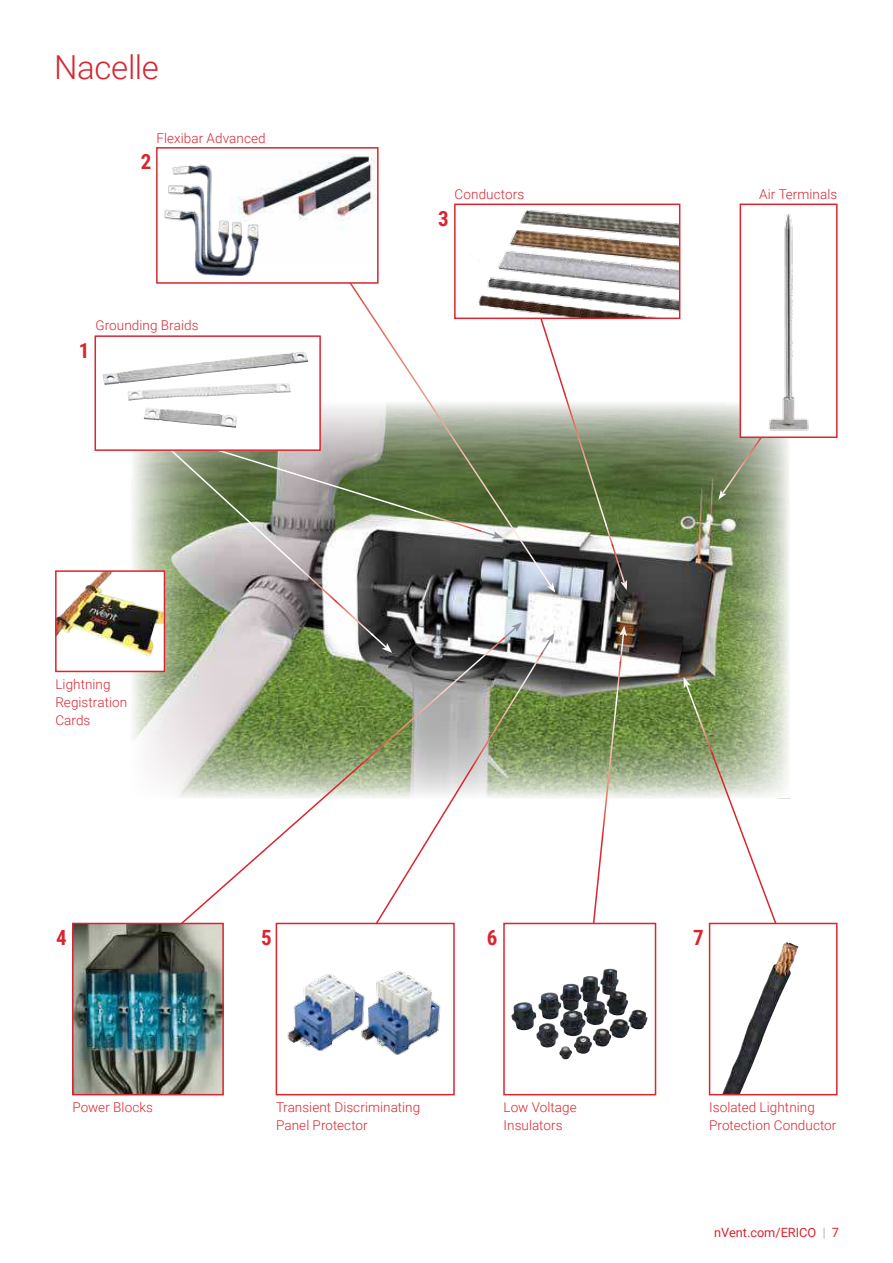
<style>
.page{position:relative;width:893px;height:1263px;background:#fff}
.page>*{position:absolute;margin:0;border:0;box-sizing:border-box;transform-origin:0 0}
.t1{font:300 33px "Roboto";letter-spacing:-.01em;color:#d82631}
.t2{font:700 21px "Roboto Condensed";color:#d82631}
.t3{font:300 13.5px/18px "Roboto";letter-spacing:.005em;color:#d82631}
.t4{font:12.75px "Roboto";color:#d82631}
.s1{font-weight:300;color:#90959e}
</style>
<div class="page">
<img style="left:131px;top:402px;width:659px;height:397px">
<img style="left:333px;top:284px;width:219px;height:303px">
<svg style="left:546px;top:582px;width:9px;height:11px"></svg>
<svg style="left:619px;top:626px;width:8px;height:24px"></svg>
<img style="left:616px;top:662px;width:5px;height:35px">
<img style="left:602px;top:696px;width:16px;height:138px">
<svg style="left:592px;top:834px;width:12px;height:89px"></svg>
<img style="left:620px;top:647px;width:3px;height:16px">
<img style="left:474px;top:667px;width:60px;height:102px">
<svg style="left:540px;top:633px;width:14px;height:22px"></svg>
<img style="left:532px;top:652px;width:11px;height:16px">
<svg style="left:372px;top:766px;width:102px;height:157px"></svg>
<img style="left:360px;top:659px;width:120px;height:107px">
<svg style="left:502px;top:622px;width:20px;height:18px"></svg>
<img style="left:479px;top:637px;width:26px;height:23px">
<svg style="left:176px;top:762px;width:187px;height:166px"></svg>
<img style="left:694px;top:707px;width:19px;height:47px">
<svg style="left:684px;top:677px;width:14px;height:34px"></svg>
<svg style="left:710px;top:750px;width:73px;height:173px"></svg>
<img style="left:335px;top:600px;width:38px;height:36px">
<svg style="left:369px;top:631px;width:23px;height:22px"></svg>
<img style="left:298px;top:569px;width:38px;height:33px">
<svg style="left:479px;top:529px;width:24px;height:9px"></svg>
<img style="left:418px;top:510px;width:63px;height:22px">
<svg style="left:166px;top:446px;width:252px;height:123px;background:#8c947f"></svg>
<img style="left:605px;top:524px;width:8px;height:22px">
<img style="left:612px;top:544px;width:13px;height:39px">
<svg style="left:620px;top:580px;width:7px;height:10px"></svg>
<img style="left:564px;top:396px;width:43px;height:130px">
<svg style="left:535px;top:319px;width:32px;height:77px"></svg>
<img style="left:722px;top:433px;width:42px;height:61px">
<svg style="left:718px;top:490px;width:9px;height:10px"></svg>
<img style="left:267px;top:153px;width:110px;height:77px">
<div style="left:156px;top:147px;width:223px;height:137px;border:1px solid #d82631"></div>
<div style="left:455px;top:204px;width:225px;height:114px;background:#fff"></div>
<img style="left:478px;top:209px;width:200px;height:108px">
<div style="left:454px;top:204px;width:226px;height:115px;border:1px solid #d82631"></div>
<svg style="left:511px;top:983px;width:137px;height:77px"></svg>
<div style="left:503px;top:923px;width:153px;height:172px;border:1px solid #d82631"></div>
<img style="left:74px;top:925px;width:148px;height:168px">
<div style="left:72px;top:923px;width:152px;height:172px;border:1px solid #d82631"></div>
<svg style="left:102px;top:352px;width:217px;height:97px"></svg>
<img style="left:227px;top:352px;width:77px;height:8px">
<div style="left:95px;top:335px;width:226px;height:116px;border:1px solid #d82631"></div>
<img style="left:57px;top:572px;width:106px;height:98px">
<div style="left:55px;top:570px;width:110px;height:102px;border:1px solid #d82631"></div>
<div style="left:276px;top:923px;width:178px;height:172px;background:#fff"></div>
<div style="left:276px;top:923px;width:179px;height:172px;border:1px solid #d82631"></div>
<img style="left:722px;top:942px;width:77px;height:151px">
<div style="left:709px;top:923px;width:129px;height:172px;border:1px solid #d82631"></div>
<img style="left:158px;top:164px;width:109px;height:120px">
<img style="left:742px;top:213px;width:67px;height:223px">
<div style="left:740px;top:204px;width:98px;height:234px;border:1px solid #d82631"></div>
<img style="left:287px;top:973px;width:68px;height:79px">
<img style="left:355px;top:970px;width:86px;height:85px">
<img style="left:580px;top:968px;width:48px;height:57px">
<h1 class="t1" style="left:54px;top:52px;width:106px">Nacelle</h1>
<p class="t3" style="left:156px;top:130px;width:111px">Flexibar Advanced</p>
<h2 class="t2" style="left:141px;top:150px;width:12px">2</h2>
<h2 class="t2" style="left:79px;top:338px;width:12px">1</h2>
<p class="t3" style="left:95px;top:317px;width:105px">Grounding Braids</p>
<p class="t3" style="left:455px;top:187px;width:71px">Conductors</p>
<h2 class="t2" style="left:438px;top:206px;width:12px">3</h2>
<p class="t3" style="left:759px;top:186px;width:80px">Air Terminals</p>
<p class="t3" style="left:55px;top:676px;width:73px">Lightning<br>Registration<br>Cards</p>
<h2 class="t2" style="left:56px;top:925px;width:12px">4</h2>
<h2 class="t2" style="left:487px;top:925px;width:12px">6</h2>
<h2 class="t2" style="left:261px;top:925px;width:12px">5</h2>
<h2 class="t2" style="left:693px;top:925px;width:12px">7</h2>
<p class="t3" style="left:72px;top:1099px;width:82px">Power Blocks</p>
<p class="t3" style="left:276px;top:1099px;width:146px">Transient Discriminating<br>Panel Protector</p>
<p class="t3" style="left:504px;top:1099px;width:75px">Low Voltage<br>Insulators</p>
<p class="t3" style="left:709px;top:1099px;width:129px">Isolated Lightning<br>Protection Conductor</p>
<p class="t4" style="left:714px;top:1227px;width:126px">nVent.com/ERICO <span class="s1">|</span> 7</p>
</div>
